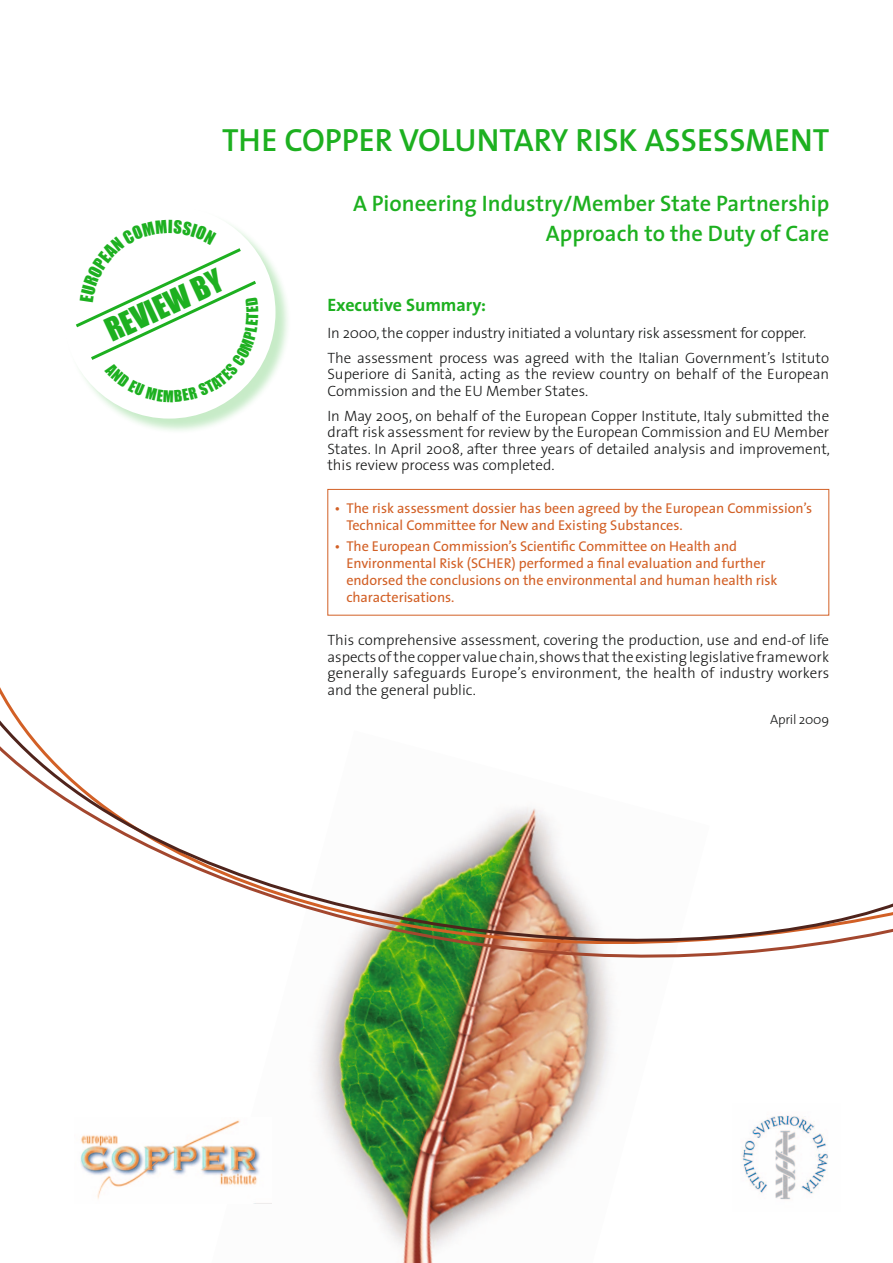
<style>
.page{position:relative;width:893px;height:1263px;background:#fff}
.page>*{position:absolute;margin:0;border:0;box-sizing:border-box;transform-origin:0 0}
.t1{font:600 32.25px "The Sans";color:#1db020}
.t2{font:30px "Impact";color:#1db020}
.t3{font:600 22.5px/30px "The Sans";color:#1db020;text-align:right}
.t4{font:700 18px "The Sans";color:#1db020}
.t5{font:300 15px/16.5px "The Sans";color:#151616}
.t6{font:14.25px/17.1px "The Sans";letter-spacing:-.005em;color:#d26026}
.t7{font:300 13.5px "The Sans";letter-spacing:-.02em;color:#151616}
</style>
<div class="page">
<img style="left:253px;top:1026px;width:359px;height:237px">
<svg style="left:0;top:741px;width:893px;height:285px"></svg>
<img style="left:80px;top:1117px;width:192px;height:86px">
<div style="left:327px;top:489px;width:502px;height:126px;border:1px solid #d26026"></div>
<img style="left:741px;top:1115px;width:87px;height:85px">
<div style="left:64px;top:207px;width:227px;height:227px;background:#1db020;opacity:.25"></div>
<div style="left:63px;top:206px;width:212px;height:213px;background:#fff;border-radius:50%"></div>
<svg style="left:73px;top:220px;width:185px;height:182px"></svg>
<h1 class="t1" style="left:222px;top:113px;width:604px">The Copper Voluntary Risk Assessment</h1>
<h2 class="t2" style="left:99px;top:315px;width:127px;rotate:-25deg">REVIEW BY</h2>
<h3 class="t3" style="left:353px;top:188px;width:478px">A Pioneering I ndustry/Member State Partnership<br>Approach to the Duty of Care</h3>
<p class="t4" style="left:327px;top:290px;width:160px">Executive Summary:</p>
<p class="t5" style="left:327px;top:320px;width:503px;line-height:25px">In 2000, the copper industry initiated a voluntary risk assessment for copper.<br>The assessment process was agreed with the Italian Government’s Istituto</p>
<p class="t5" style="left:327px;top:365px;width:503px">Superiore di Sanità, acting as the review country on behalf of the European<br>Commission and the EU Member States.</p>
<p class="t5" style="left:327px;top:407px;width:504px;text-align:justify">In May 2005, on behalf of the European Copper Institute, Italy submitted the draft risk assessment for review by the European Commission and EU Member States. In April 2008, after three years of detailed analysis and improvement, this review process was completed.</p>
<p class="t6" style="left:346px;top:499px;width:467px;text-indent:-12px">• The risk assessment dossier has been agreed by the European Commission’s<br>Technical Committee for New and Existing Substances.</p>
<p class="t6" style="left:346px;top:537px;width:433px;text-indent:-12px">• The European Commission’s Scientific Committee on Health and Environmental Risk (SCHER) performed a final evaluation and further endorsed the conclusions on the environmental and human health risk characterisations.</p>
<p class="t5" style="left:327px;top:631px;width:503px;text-align:justify">This comprehensive assessment, covering the production, use and end-of life aspects of the copper value chain, shows that the existing legislative framework generally safeguards Europe’s environment, the health of industry workers and the general public.</p>
<p class="t7" style="left:770px;top:709px;width:60px">April 2009</p>
</div>
